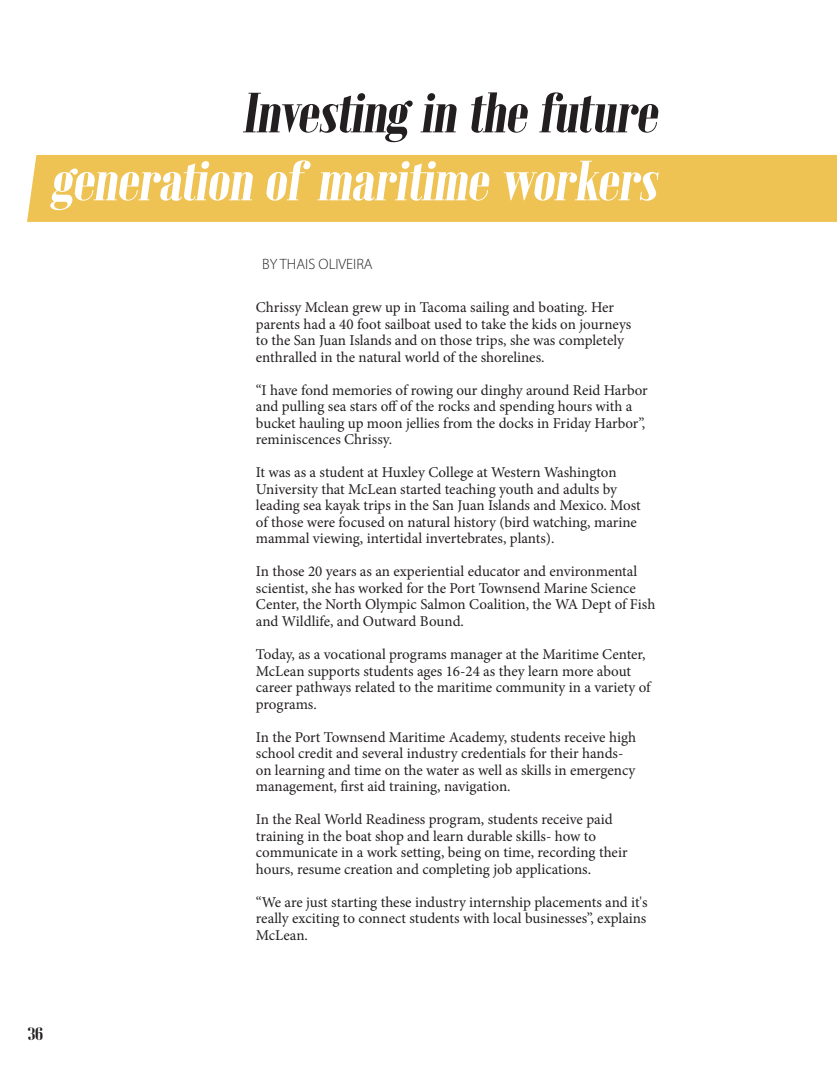
<style>
.page{position:relative;width:837px;height:1067px;background:#fff}
.page>*{position:absolute;margin:0;border:0;box-sizing:border-box;transform-origin:0 0}
.t1{font:900 56.55px "Emberly";color:#fff}
.t2{font:900 56.55px "Emberly";color:#231f20}
.t3{font:900 18px "Emberly";color:#231f20}
.t4{font:15px/16.5px "Minion Pro";color:#231f20}
.t5{font:300 15px "Myriad Pro";color:#231f20}
</style>
<div class="page">
<div style="left:27px;top:155px;width:810px;height:67px;background:#eec354"></div>
<h1 class="t2" style="left:242px;top:83px;width:425px">Investing in the future</h1>
<h1 class="t1" style="left:51px;top:151px;width:617px">generation of maritime workers</h1>
<p class="t5" style="left:262px;top:255px;width:112px">BY THAIS OLIVEIRA</p>
<p class="t3" style="left:27px;top:1024px;width:17px">36</p>
<p class="t4" style="left:256px;top:299px;width:377px">Chrissy Mclean grew up in Tacoma sailing and boating. Her parents had a 40 foot sailboat used to take the kids on journeys to the San Juan Islands and on those trips, she was completely enthralled in the natural world of the shorelines.</p>
<p class="t4" style="left:256px;top:382px;width:393px">“I have fond memories of rowing our dinghy around Reid Harbor and pulling sea stars off of the rocks and spending hours with a bucket hauling up moon jellies from the docks in Friday Harbor”, reminiscences Chrissy.</p>
<p class="t4" style="left:256px;top:464px;width:386px">It was as a student at Huxley College at Western Washington University that McLean started teaching youth and adults by leading sea kayak trips in the San Juan Islands and Mexico. Most of those were focused on natural history (bird watching, marine mammal viewing, intertidal invertebrates, plants).</p>
<p class="t4" style="left:256px;top:563px;width:401px">In those 20 years as an experiential educator and environmental scientist, she has worked for the Port Townsend Marine Science Center, the North Olympic Salmon Coalition, the WA Dept of Fish and Wildlife, and Outward Bound.</p>
<p class="t4" style="left:256px;top:646px;width:396px">Today, as a vocational programs manager at the Maritime Center, McLean supports students ages 16-24 as they learn more about career pathways related to the maritime community in a variety of programs.</p>
<p class="t4" style="left:256px;top:728px;width:382px">In the Port Townsend Maritime Academy, students receive high school credit and several industry credentials for their hands&shy;on learning and time on the water as well as skills in emergency management, first aid training, navigation.</p>
<p class="t4" style="left:256px;top:811px;width:373px">In the Real World Readiness program, students receive paid training in the boat shop and learn durable skills- how to communicate in a work setting, being on time, recording their hours, resume creation and completing job applications.</p>
<p class="t4" style="left:256px;top:893px;width:393px;text-align:justify">“We are just starting these industry internship placements and it's really exciting to connect students with local businesses”, explains McLean.</p>
</div>
